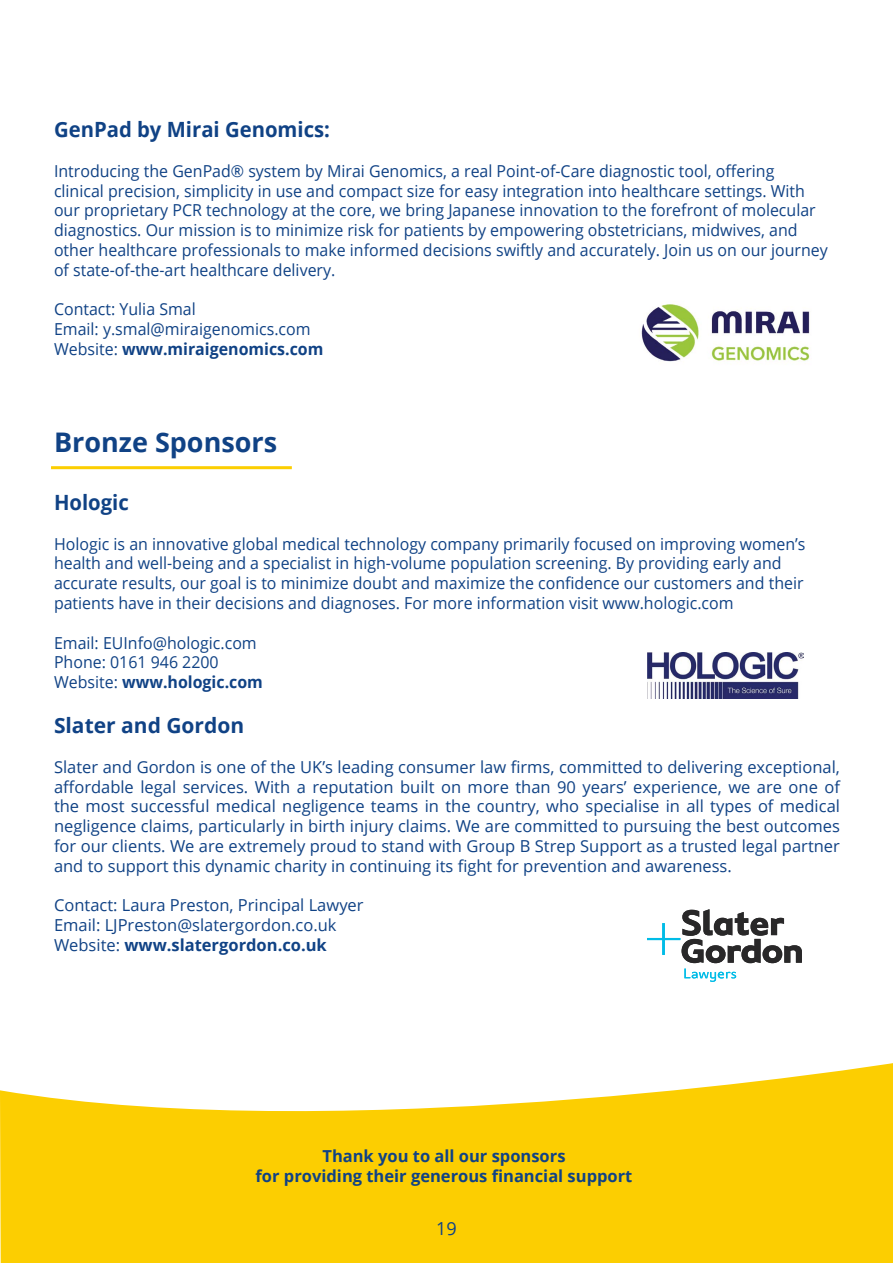
<style>
.page{position:relative;width:893px;height:1263px;background:#fff}
.page>*{position:absolute;margin:0;border:0;box-sizing:border-box;transform-origin:0 0}
.t1{font:700 27px "Open Sans";color:#104285}
.t2{font:700 21px "Open Sans";color:#104285}
.t3{font:18px "Open Sans";color:#104285}
.t4{font:16.5px/19.8px "Open Sans";color:#104285}
.t5{font:700 16.5px/19.8px "Open Sans";color:#104285;text-align:center}
.s1{font-weight:700}
</style>
<div class="page">
<img style="left:648px;top:652px;width:155px;height:46px">
<svg style="left:648px;top:909px;width:154px;height:73px"></svg>
<svg style="left:0;top:1063px;width:893px;height:200px;fill:#fcce01"></svg>
<img style="left:641px;top:304px;width:169px;height:58px">
<div style="left:51px;top:466px;width:241px;height:3px;border:2px solid #fcce01"></div>
<p class="t2" style="left:54px;top:115px;width:278px">GenPad by Mirai Genomics:</p>
<p class="t4" style="left:54px;top:161px;width:775px">Introducing the GenPad® system by Mirai Genomics, a real Point-of-Care diagnostic tool, offering clinical precision, simplicity in use and compact size for easy integration into healthcare settings. With our proprietary PCR technology at the core, we bring Japanese innovation to the forefront of molecular diagnostics. Our mission is to minimize risk for patients by empowering obstetricians, midwives, and other healthcare professionals to make informed decisions swiftly and accurately. Join us on our journey of state-of-the-art healthcare delivery.</p>
<p class="t4" style="left:54px;top:299px;width:271px">Contact: Yulia Smal<br>Email: y.smal@miraigenomics.com<br>Website: <span class="s1">www.miraigenomics.com</span></p>
<h1 class="t1" style="left:54px;top:423px;width:225px">Bronze Sponsors</h1>
<p class="t2" style="left:54px;top:487px;width:76px">Hologic</p>
<p class="t4" style="left:54px;top:533px;width:753px">Hologic is an innovative global medical technology company primarily focused on improving women’s health and well-being and a specialist in high-volume population screening. By providing early and accurate results, our goal is to minimize doubt and maximize the confidence our customers and their patients have in their decisions and diagnoses. For more information visit www.hologic.com</p>
<p class="t4" style="left:54px;top:632px;width:210px">Email: EUInfo@hologic.com<br>Phone: 0161 946 2200<br>Website: <span class="s1">www.hologic.com</span></p>
<p class="t2" style="left:54px;top:711px;width:192px">Slater and Gordon</p>
<p class="t4" style="left:54px;top:756px;width:787px;text-align:justify">Slater and Gordon is one of the UK’s leading consumer law firms, committed to delivering exceptional, affordable legal services. With a reputation built on more than 90 years’ experience, we are one of the most successful medical negligence teams in the country, who specialise in all types of medical negligence claims, particularly in birth injury claims. We are committed to pursuing the best outcomes for our clients. We are extremely proud to stand with Group B Strep Support as a trusted legal partner and to support this dynamic charity in continuing its fight for prevention and awareness.</p>
<p class="t4" style="left:54px;top:895px;width:311px">Contact: Laura Preston, Principal Lawyer<br>Email: LJPreston@slatergordon.co.uk<br>Website: <span class="s1">www.slatergordon.co.uk</span></p>
<p class="t5" style="left:256px;top:1145px;width:378px">Thank you to all our sponsors<br>for providing their generous financial support</p>
<p class="t3" style="left:436px;top:1216px;width:22px">19</p>
</div>
